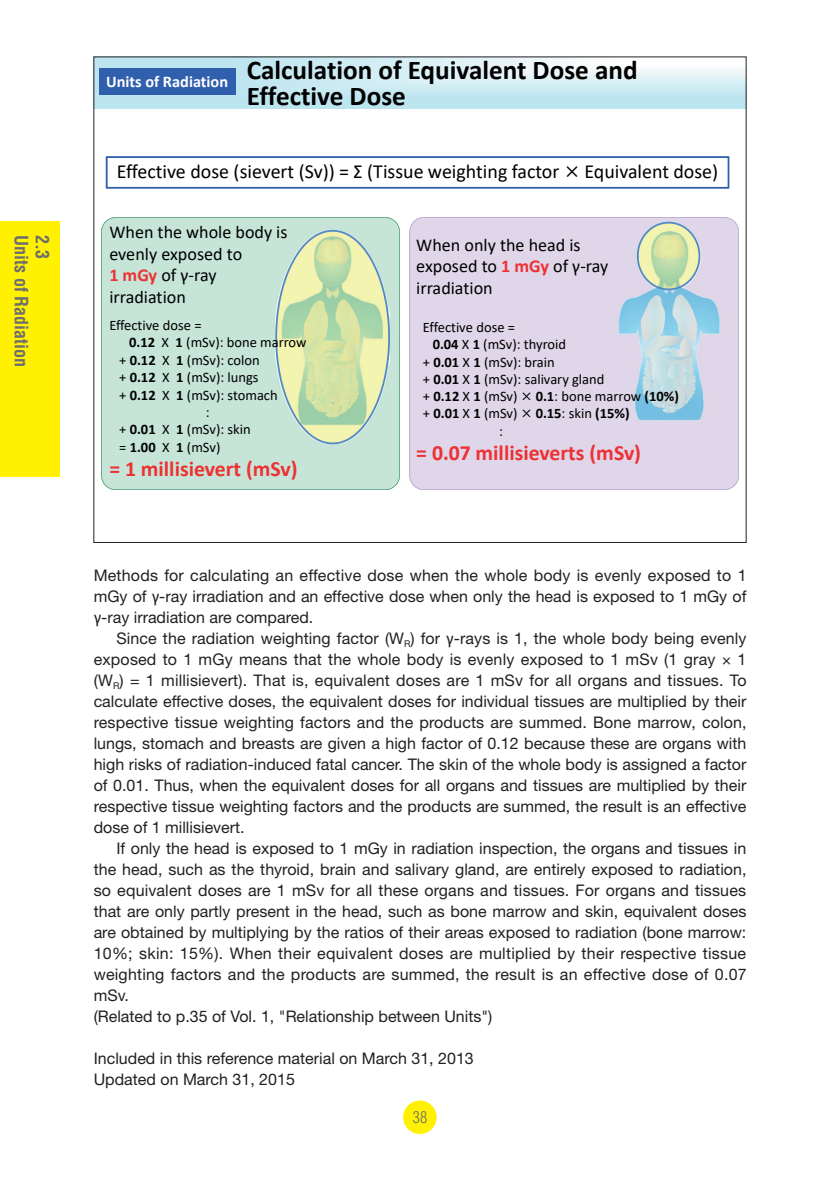
<style>
.page{position:relative;width:840px;height:1191px;background:#fff}
.page>*{position:absolute;margin:0;border:0;box-sizing:border-box;transform-origin:0 0}
.t1{font:700 27.2px/26px "Calibri";color:#000}
.t2{font:700 21.8px "Calibri";color:#ee3133}
.t3{font:20px "Calibri";color:#000}
.t4{font:18px/21.8px "Calibri";color:#000}
.t5{font:700 condensed 18px "Helvetica";color:#6c6d70}
.t6{font:700 16.2px "Calibri";color:#fff}
.t7{font:16px/21px "Helvetica Neue";color:#231f20;text-align:justify}
.t8{font:300 condensed 16px "Helvetica";color:#6c6d70}
.t9{font:14.4px "Calibri";color:#000}
.t10{font:700 14.4px "Calibri";color:#000}
.s1{font-family:"Meiryo"}
.s2{font-weight:700;color:#ee3133}
.s3{font-weight:700}
.s4{font-weight:400}
.s5{font-family:"Meiryo";font-weight:400}
.s6{font-style:inherit}
</style>
<div class="page">
<div style="left:403px;top:1100px;width:33px;height:34px;background:#fff101;border-radius:50%"></div>
<div style="left:0;top:221px;width:60px;height:255px;background:#fff101"></div>
<img style="left:96px;top:59px;width:648px;height:49px">
<div style="left:101px;top:217px;width:298px;height:273px;background:#c6e5d8"></div>
<svg style="left:275px;top:230px;width:115px;height:214px"></svg>
<div style="left:409px;top:217px;width:329px;height:273px;background:#dfd6e9"></div>
<img style="left:612px;top:222px;width:111px;height:199px">
<svg style="left:636px;top:222px;width:64px;height:69px"></svg>
<div style="left:99px;top:68px;width:136px;height:26px;background:#3060ad"></div>
<svg style="left:106px;top:156px;width:623px;height:33px"></svg>
<p class="t5" style="left:32px;top:235px;width:134px;rotate:90deg">Units of Radiation</p>
<p class="t5" style="left:53px;top:235px;width:25px;rotate:90deg">2.3</p>
<p class="t6" style="left:106px;top:70px;width:123px">Units of Radiation</p>
<p class="t1" style="left:247px;top:57px;width:392px">Calculation of Equivalent Dose and<br>Effective Dose</p>
<p class="t3" style="left:117px;top:157px;width:602px">Effective dose (sievert (Sv)) = Σ (Tissue weighting factor <span class="s1">×</span> Equivalent dose)</p>
<p class="t4" style="left:109px;top:220px;width:179px">When the whole body is evenly exposed to<br><span class="s2">1 mGy</span> of γ‐ray irradiation</p>
<p class="t9" style="left:109px;top:315px;width:94px">Effective dose =</p>
<p class="t9" style="left:129px;top:333px;width:179px"><span class="s3">0.12</span> X <span class="s3">1</span> (mSv): bone marrow</p>
<p class="t9" style="left:119px;top:350px;width:142px">+ <span class="s3">0.12</span> X <span class="s3">1</span> (mSv): colon</p>
<p class="t9" style="left:119px;top:367px;width:141px">+ <span class="s3">0.12</span> X <span class="s3">1</span> (mSv): lungs</p>
<p class="t9" style="left:119px;top:385px;width:160px">+ <span class="s3">0.12</span> X <span class="s3">1</span> (mSv): stomach</p>
<p class="t9" style="left:206px;top:402px;width:5px">:</p>
<p class="t9" style="left:119px;top:419px;width:133px">+ <span class="s3">0.01</span> X <span class="s3">1</span> (mSv): skin</p>
<p class="t9" style="left:119px;top:437px;width:103px">= <span class="s3">1.00</span> X <span class="s3">1</span> (mSv)</p>
<p class="t2" style="left:109px;top:453px;width:190px">= 1 millisievert (mSv)</p>
<p class="t4" style="left:416px;top:233px;width:193px">When only the head is exposed to <span class="s2">1 mGy</span> of γ‐ray irradiation</p>
<p class="t9" style="left:422px;top:317px;width:94px">Effective dose =</p>
<p class="t9" style="left:432px;top:334px;width:135px"><span class="s3">0.04</span> X <span class="s3">1</span> (mSv): thyroid</p>
<p class="t9" style="left:422px;top:352px;width:133px">+ <span class="s3">0.01</span> X <span class="s3">1</span> (mSv): brain</p>
<p class="t9" style="left:422px;top:369px;width:183px">+ <span class="s3">0.01</span> X <span class="s3">1</span> (mSv): salivary gland</p>
<p class="t9" style="left:422px;top:386px;width:257px">+ <span class="s3">0.12</span> X <span class="s3">1</span> (mSv) <span class="s1">×</span> <span class="s3">0.1</span>: bone marrow <span class="s3">(10%)</span></p>
<p class="t10" style="left:422px;top:403px;width:208px"><span class="s4">+</span> 0.01 <span class="s4">X</span> 1 <span class="s4">(mSv)</span> <span class="s5">×</span> 0.15<span class="s4">: skin</span> (15%)</p>
<p class="t9" style="left:499px;top:421px;width:5px">:</p>
<p class="t2" style="left:416px;top:438px;width:226px">= 0.07 millisieverts (mSv)</p>
<p class="t7" style="left:94px;top:564px;width:654px">Methods for calculating an effective dose when the whole body is evenly exposed to 1 mGy of <span class="s6">γ</span>-ray irradiation and an effective dose when only the head is exposed to 1 mGy of <span class="s6">γ</span>-ray irradiation are compared.</p>
<p class="t7" style="left:94px;top:627px;width:654px;text-indent:23px">Since the radiation weighting factor (W<sub>R</sub>) for <span class="s6">γ</span>-rays is 1, the whole body being evenly exposed to 1 mGy means that the whole body is evenly exposed to 1 mSv (1 gray × 1 (W<sub>R</sub>) = 1 millisievert). That is, equivalent doses are 1 mSv for all organs and tissues. To calculate effective doses, the equivalent doses for individual tissues are multiplied by their respective tissue weighting factors and the products are summed. Bone marrow, colon, lungs, stomach and breasts are given a high factor of 0.12 because these are organs with high risks of radiation-induced fatal cancer. The skin of the whole body is assigned a factor of 0.01. Thus, when the equivalent doses for all organs and tissues are multiplied by their respective tissue weighting factors and the products are summed, the result is an effective dose of 1 millisievert.</p>
<p class="t7" style="left:94px;top:837px;width:654px;text-indent:23px">If only the head is exposed to 1 mGy in radiation inspection, the organs and tissues in the head, such as the thyroid, brain and salivary gland, are entirely exposed to radiation, so equivalent doses are 1 mSv for all these organs and tissues. For organs and tissues that are only partly present in the head, such as bone marrow and skin, equivalent doses are obtained by multiplying by the ratios of their areas exposed to radiation (bone marrow:<br>10%; skin: 15%). When their equivalent doses are multiplied by their respective tissue weighting factors and the products are summed, the result is an effective dose of 0.07 mSv.</p>
<p class="t7" style="left:94px;top:1005px;width:400px">(Related to p.35 of Vol. 1, "Relationship between Units")</p>
<p class="t7" style="left:94px;top:1047px;width:381px">Included in this reference material on March 31, 2013</p>
<p class="t7" style="left:94px;top:1068px;width:202px">Updated on March 31, 2015</p>
<p class="t8" style="left:412px;top:1107px;width:16px">38</p>
</div>
